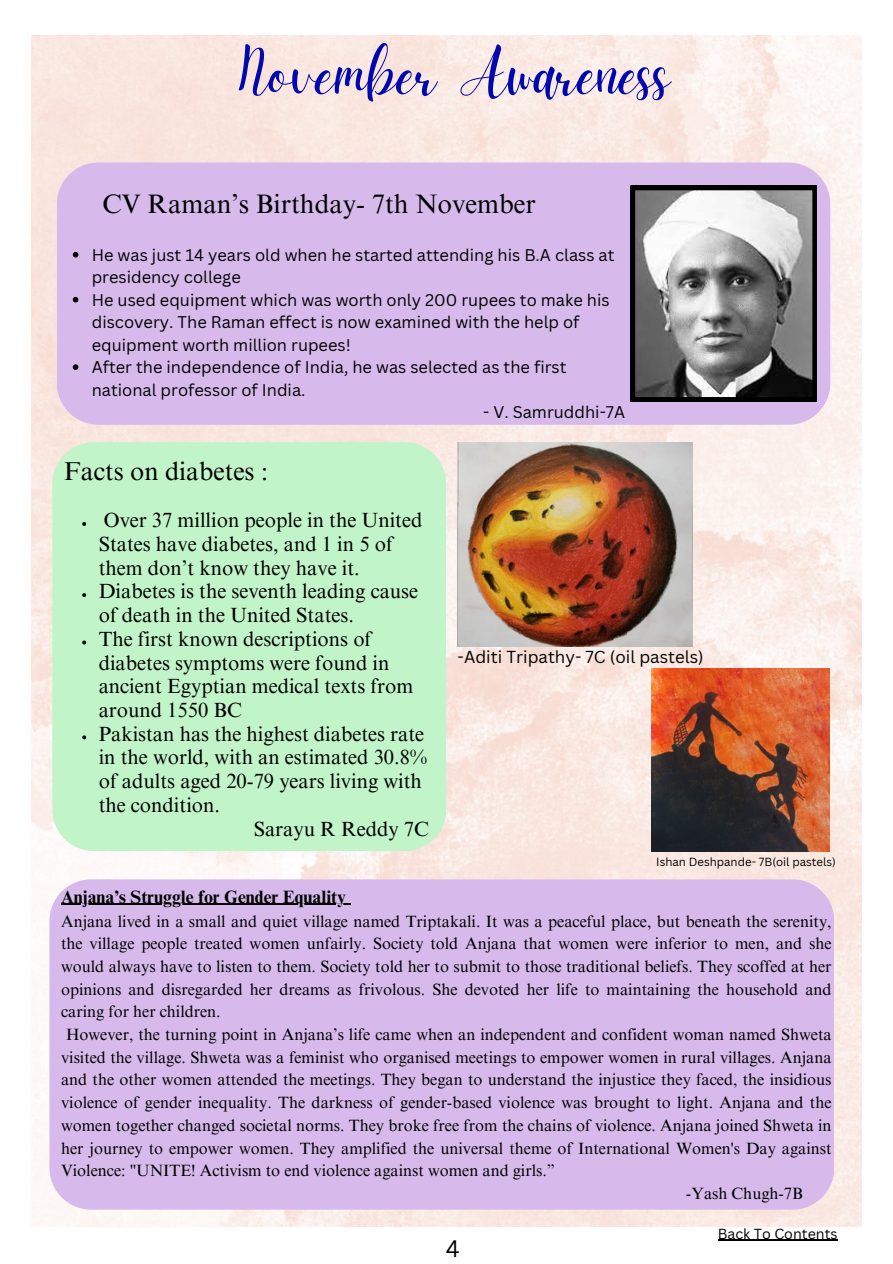
<style>
.page{position:relative;width:893px;height:1264px;background:#fff}
.page>*{position:absolute;margin:0;border:0;box-sizing:border-box;transform-origin:0 0}
.t1{font:66px "Daydream";color:#0007af}
.t2{font:26.7px "Times NRMT Pro";color:#000}
.t3{font:25.8px "Times NRMT Pro";color:#000}
.t4{font:23.1px "Canva Sans";color:#000}
.t5{font:20.55px/23.7px "Times NRMT Pro";color:#000}
.t6{font:700 17.85px "Times NRMT Pro";color:#000}
.t7{font:16.95px "Canva Sans";color:#000}
.t8{font:16.5px/22.5px "Canva Sans";color:#000}
.t9{font:16.35px/22.6px "Times NRMT Pro";color:#000;text-align:justify}
.t10{font:14.25px "Canva Sans";color:#000}
.t11{font:11.4px "Canva Sans";color:#000}
</style>
<div class="page">
<img style="left:31px;top:36px;width:830px;height:1190px">
<div style="left:52px;top:442px;width:394px;height:409px;background:#c1f4c8"></div>
<div style="left:57px;top:162px;width:773px;height:263px;background:#d7baeb"></div>
<svg style="left:630px;top:186px;width:186px;height:215px"></svg>
<img style="left:651px;top:668px;width:178px;height:183px">
<svg style="left:73px;top:252px;width:5px;height:5px"></svg>
<svg style="left:73px;top:297px;width:5px;height:5px"></svg>
<svg style="left:73px;top:364px;width:5px;height:6px"></svg>
<div style="left:49px;top:879px;width:785px;height:330px;background:#d7baeb"></div>
<img style="left:457px;top:442px;width:235px;height:205px">
<svg style="left:82px;top:522px;width:4px;height:4px"></svg>
<svg style="left:82px;top:593px;width:4px;height:4px"></svg>
<svg style="left:82px;top:640px;width:4px;height:4px"></svg>
<svg style="left:82px;top:735px;width:4px;height:4px"></svg>
<hr style="left:61px;top:903px;width:285px;height:2px;background:#000">
<hr style="left:717px;top:1239px;width:120px;height:1px;background:#000">
<p class="t1" style="left:239px;top:35px;width:433px">November Awareness</p>
<p class="t2" style="left:102px;top:194px;width:435px">CV Raman’s Birthday- 7th November</p>
<p class="t8" style="left:92px;top:243px;width:524px">He was just 14 years old when he started attending his B.A class at presidency college</p>
<p class="t8" style="left:92px;top:288px;width:519px">He used equipment which was worth only 200 rupees to make his discovery. The Raman effect is now examined with the help of equipment worth million rupees!</p>
<p class="t8" style="left:92px;top:356px;width:476px">After the independence of India, he was selected as the first national professor of India.</p>
<p class="t8" style="left:483px;top:400px;width:143px">- V. Samruddhi-7A</p>
<p class="t3" style="left:64px;top:461px;width:206px">Facts on diabetes :</p>
<p class="t5" style="left:99px;top:511px;width:325px">Over 37 million people in the United<br>States have diabetes, and 1 in 5 of them don’t know they have it.</p>
<p class="t5" style="left:99px;top:582px;width:321px">Diabetes is the seventh leading cause of death in the United States.</p>
<p class="t5" style="left:99px;top:629px;width:316px">The first known descriptions of diabetes symptoms were found in ancient Egyptian medical texts from around 1550 BC</p>
<p class="t5" style="left:99px;top:724px;width:330px">Pakistan has the highest diabetes rate in the world, with an estimated 30.8% of adults aged 20-79 years living with the condition.</p>
<p class="t5" style="left:254px;top:819px;width:177px">Sarayu R Reddy 7C</p>
<p class="t7" style="left:457px;top:644px;width:247px">-Aditi Tripathy- 7C (oil pastels)</p>
<p class="t11" style="left:656px;top:853px;width:181px">Ishan Deshpande- 7B(oil pastels)</p>
<p class="t6" style="left:61px;top:889px;width:286px">Anjana’s Struggle for Gender Equality</p>
<p class="t9" style="left:61px;top:911px;width:772px">Anjana lived in a small and quiet village named Triptakali. It was a peaceful place, but beneath the serenity, the village people treated women unfairly. Society told Anjana that women were inferior to men, and she would always have to listen to them. Society told her to submit to those traditional beliefs. They scoffed at her opinions and disregarded her dreams as frivolous. She devoted her life to maintaining the household and caring for her children.</p>
<p class="t9" style="left:61px;top:1025px;width:772px;text-indent:5px">However, the turning point in Anjana’s life came when an independent and confident woman named Shweta visited the village. Shweta was a feminist who organised meetings to empower women in rural villages. Anjana and the other women attended the meetings. They began to understand the injustice they faced, the insidious violence of gender inequality. The darkness of gender-based violence was brought to light. Anjana and the women together changed societal norms. They broke free from the chains of violence. Anjana joined Shweta in her journey to empower women. They amplified the universal theme of International Women's Day against Violence: "UNITE! Activism to end violence against women and girls.”</p>
<p class="t9" style="left:686px;top:1184px;width:119px">-Yash Chugh-7B</p>
<p class="t4" style="left:445px;top:1232px;width:15px">4</p>
<p class="t10" style="left:717px;top:1223px;width:121px">Back To Contents</p>
</div>
